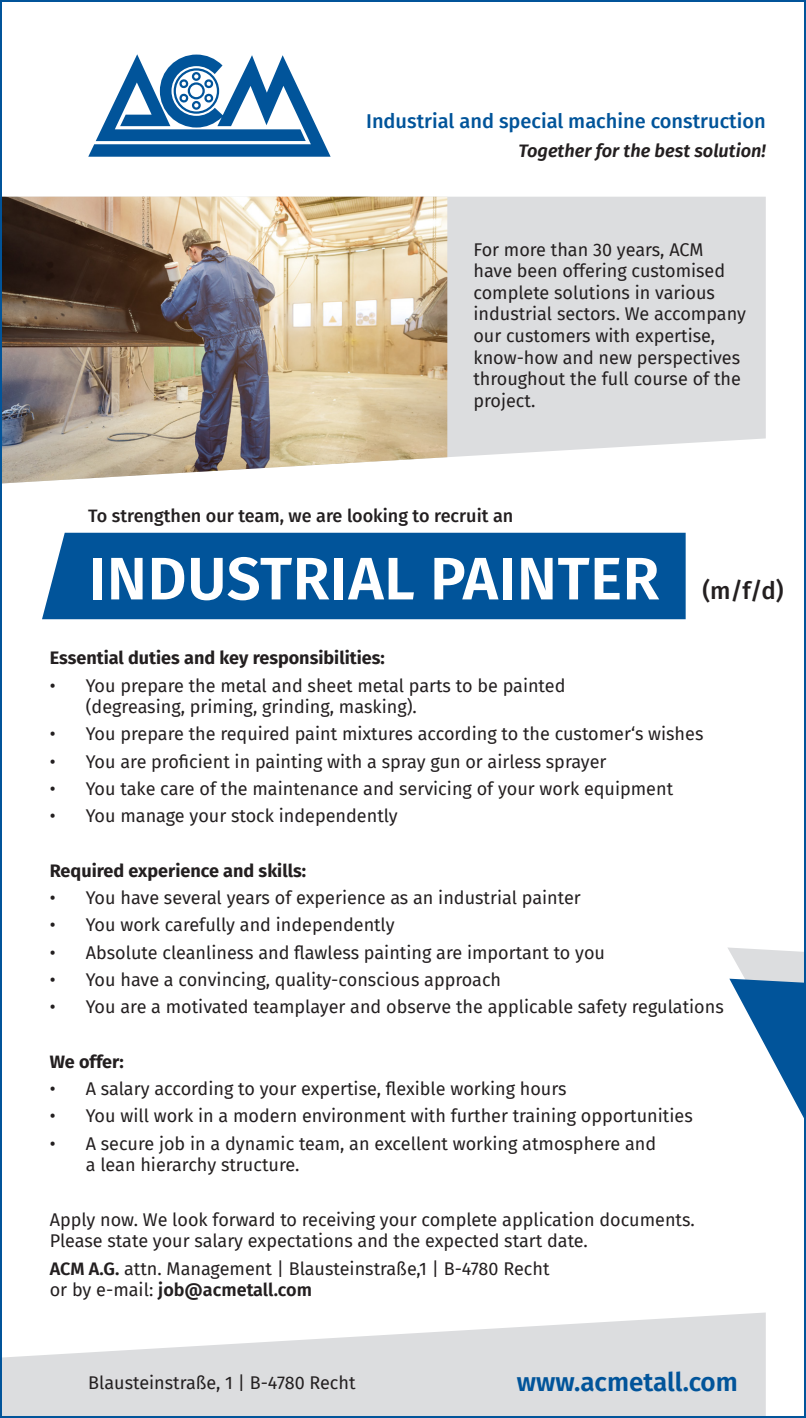
<style>
.page{position:relative;width:806px;height:1418px;background:#fff}
.page>*{position:absolute;margin:0;border:0;box-sizing:border-box;transform-origin:0 0}
.t1{font:600 60px "Fira Sans";letter-spacing:.01em;color:#fff}
.t2{font:600 26px "Fira Sans";color:#01549a}
.t3{font:500 24px "Fira Sans";color:#231f20}
.t4{font:500 20px "Fira Sans";color:#01549a}
.t5{font:italic 600 18.2px "Fira Sans";color:#231f20}
.t6{font:18px/21.6px "Fira Sans";color:#231f20}
.t7{font:700 18px "Fira Sans";color:#231f20}
.t8{font:500 18px "Fira Sans";color:#231f20}
.t9{font:600 18px "Fira Sans";color:#231f20}
.s1{font-weight:600}
.s2{font-weight:400}
</style>
<div class="page">
<svg style="left:3px;top:1312px;width:762px;height:102px;fill:#dcdddf"></svg>
<div style="left:447px;top:197px;width:318px;height:261px;background:#dcdddf"></div>
<img style="left:3px;top:197px;width:444px;height:286px">
<svg style="left:88px;top:54px;width:242px;height:103px"></svg>
<svg style="left:728px;top:947px;width:74px;height:168px"></svg>
<div style="left:42px;top:532px;width:643px;height:87px;background:#01549a"></div>
<p class="t4" style="left:366px;top:105px;width:401px">Industrial and special machine construction</p>
<p class="t5" style="left:518px;top:135px;width:249px">Together for the best solution!</p>
<p class="t6" style="left:473px;top:238px;width:274px">For more than 30 years, ACM have been offering customised complete solutions in various industrial sectors. We accompany our customers with expertise, know-how and new perspectives throughout the full course of the project.</p>
<p class="t8" style="left:88px;top:501px;width:426px">To strengthen our team, we are looking to recruit an</p>
<p class="t1" style="left:88px;top:529px;width:572px">INDUSTRIAL PAINTER</p>
<p class="t3" style="left:702px;top:571px;width:83px">(m/f/d)</p>
<p class="t7" style="left:50px;top:642px;width:336px">Essential duties and key responsibilities:</p>
<p class="t6" style="left:86px;top:674px;width:481px;text-indent:-36px">• You prepare the metal and sheet metal parts to be painted (degreasing, priming, grinding, masking).</p>
<p class="t6" style="left:50px;top:723px;width:654px">• You prepare the required paint mixtures according to the customer‘s wishes</p>
<p class="t6" style="left:50px;top:750px;width:558px">• You are proficient in painting with a spray gun or airless sprayer</p>
<p class="t6" style="left:50px;top:777px;width:624px">• You take care of the maintenance and servicing of your work equipment</p>
<p class="t6" style="left:50px;top:804px;width:349px">• You manage your stock independently</p>
<p class="t7" style="left:50px;top:855px;width:258px">Required experience and skills:</p>
<p class="t6" style="left:50px;top:886px;width:532px">• You have several years of experience as an industrial painter</p>
<p class="t6" style="left:50px;top:913px;width:346px">• You work carefully and independently</p>
<p class="t6" style="left:50px;top:941px;width:556px">• Absolute cleanliness and flawless painting are important to you</p>
<p class="t6" style="left:50px;top:968px;width:452px">• You have a convincing, quality-conscious approach</p>
<p class="t6" style="left:50px;top:995px;width:675px">• You are a motivated teamplayer and observe the applicable safety regulations</p>
<p class="t7" style="left:50px;top:1046px;width:76px">We offer:</p>
<p class="t6" style="left:50px;top:1077px;width:518px">• A salary according to your expertise, flexible working hours</p>
<p class="t6" style="left:50px;top:1104px;width:644px">• You will work in a modern environment with further training opportunities</p>
<p class="t6" style="left:86px;top:1132px;width:571px;text-indent:-36px">• A secure job in a dynamic team, an excellent working atmosphere and a lean hierarchy structure.</p>
<p class="t6" style="left:50px;top:1208px;width:646px">Apply now. We look forward to receiving your complete application documents.</p>
<p class="t6" style="left:50px;top:1229px;width:539px">Please state your salary expectations and the expected start date.</p>
<p class="t6" style="left:50px;top:1257px;width:501px"><span class="s1">ACM A.G.</span> attn. Management | Blausteinstraße,1 | B-4780 Recht</p>
<p class="t9" style="left:50px;top:1275px;width:263px"><span class="s2">or by e-mail:</span> job@acmetall.com</p>
<p class="t6" style="left:88px;top:1371px;width:269px">Blausteinstraße, 1 | B-4780 Recht</p>
<p class="t2" style="left:516px;top:1360px;width:222px">www.acmetall.com</p>
</div>
